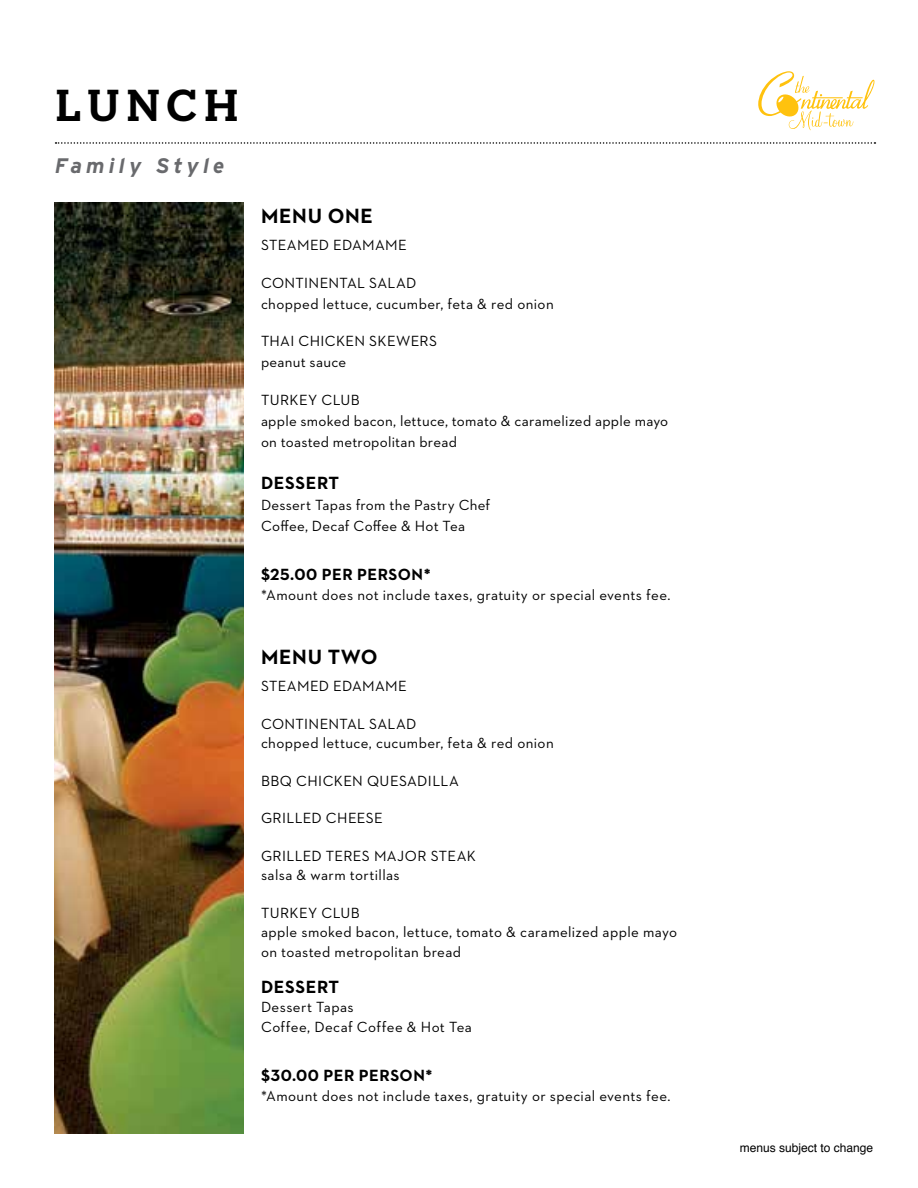
<style>
.page{position:relative;width:918px;height:1188px;background:#fff}
.page>*{position:absolute;margin:0;border:0;box-sizing:border-box;transform-origin:0 0}
.t1{font:700 45.9px "Neutraface Slab Text";letter-spacing:.115em;color:#000}
.t2{font:700 21px "Neutraface 2 Text";letter-spacing:.04em;color:#000}
.t3{font:italic 700 21px "Interstate";letter-spacing:.2em;color:#696a6d}
.t4{font:700 18px "Neutraface 2 Text";letter-spacing:.03em;color:#000}
.t5{font:700 16.5px "Neutraface 2 Text";letter-spacing:.03em;color:#000}
.t6{font:15px/21px "Neutraface 2 Text";letter-spacing:.02em;color:#000}
.t7{font:12px "Helvetica";color:#000}
</style>
<div class="page">
<img style="left:55px;top:202px;width:188px;height:932px">
<svg style="left:56px;top:142px;width:819px;height:2px"></svg>
<svg style="left:758px;top:71px;width:116px;height:59px"></svg>
<h1 class="t1" style="left:55px;top:76px;width:185px">LUNCH</h1>
<h2 class="t3" style="left:55px;top:154px;width:171px">Family Style</h2>
<h2 class="t2" style="left:261px;top:203px;width:114px">MENU ONE</h2>
<p class="t6" style="left:261px;top:235px;width:147px">STEAMED EDAMAME</p>
<p class="t6" style="left:261px;top:272px;width:294px">CONTINENTAL SALAD<br>chopped lettuce, cucumber, feta &amp; red onion</p>
<p class="t6" style="left:261px;top:331px;width:178px">THAI CHICKEN SKEWERS peanut sauce</p>
<p class="t6" style="left:261px;top:389px;width:409px">TURKEY CLUB<br>apple smoked bacon, lettuce, tomato &amp; caramelized apple mayo on toasted metropolitan bread</p>
<p class="t4" style="left:261px;top:471px;width:80px">DESSERT</p>
<p class="t6" style="left:261px;top:494px;width:231px">Dessert Tapas from the Pastry Chef<br>Coffee, Decaf Coffee &amp; Hot Tea</p>
<p class="t5" style="left:261px;top:564px;width:171px">$25.00 PER PERSON*</p>
<p class="t6" style="left:261px;top:584px;width:411px">*Amount does not include taxes, gratuity or special events fee.</p>
<h2 class="t2" style="left:261px;top:644px;width:118px">MENU TWO</h2>
<p class="t6" style="left:261px;top:676px;width:147px">STEAMED EDAMAME</p>
<p class="t6" style="left:261px;top:714px;width:294px;line-height:19.5px">CONTINENTAL SALAD<br>chopped lettuce, cucumber, feta &amp; red onion</p>
<p class="t6" style="left:261px;top:770px;width:199px">BBQ CHICKEN QUESADILLA</p>
<p class="t6" style="left:261px;top:808px;width:123px">GRILLED CHEESE</p>
<p class="t6" style="left:261px;top:846px;width:216px;line-height:19.5px">GRILLED TERES MAJOR STEAK salsa &amp; warm tortillas</p>
<p class="t6" style="left:261px;top:903px;width:418px;line-height:19.5px">TURKEY CLUB<br>apple smoked bacon, lettuce, tomato &amp; caramelized apple mayo on toasted metropolitan bread</p>
<p class="t4" style="left:261px;top:975px;width:80px">DESSERT</p>
<p class="t6" style="left:261px;top:997px;width:212px;line-height:19.5px">Dessert Tapas<br>Coffee, Decaf Coffee &amp; Hot Tea</p>
<p class="t5" style="left:261px;top:1065px;width:173px">$30.00 PER PERSON*</p>
<p class="t6" style="left:261px;top:1085px;width:411px">*Amount does not include taxes, gratuity or special events fee.</p>
<p class="t7" style="left:740px;top:1138px;width:135px">menus subject to change</p>
</div>
